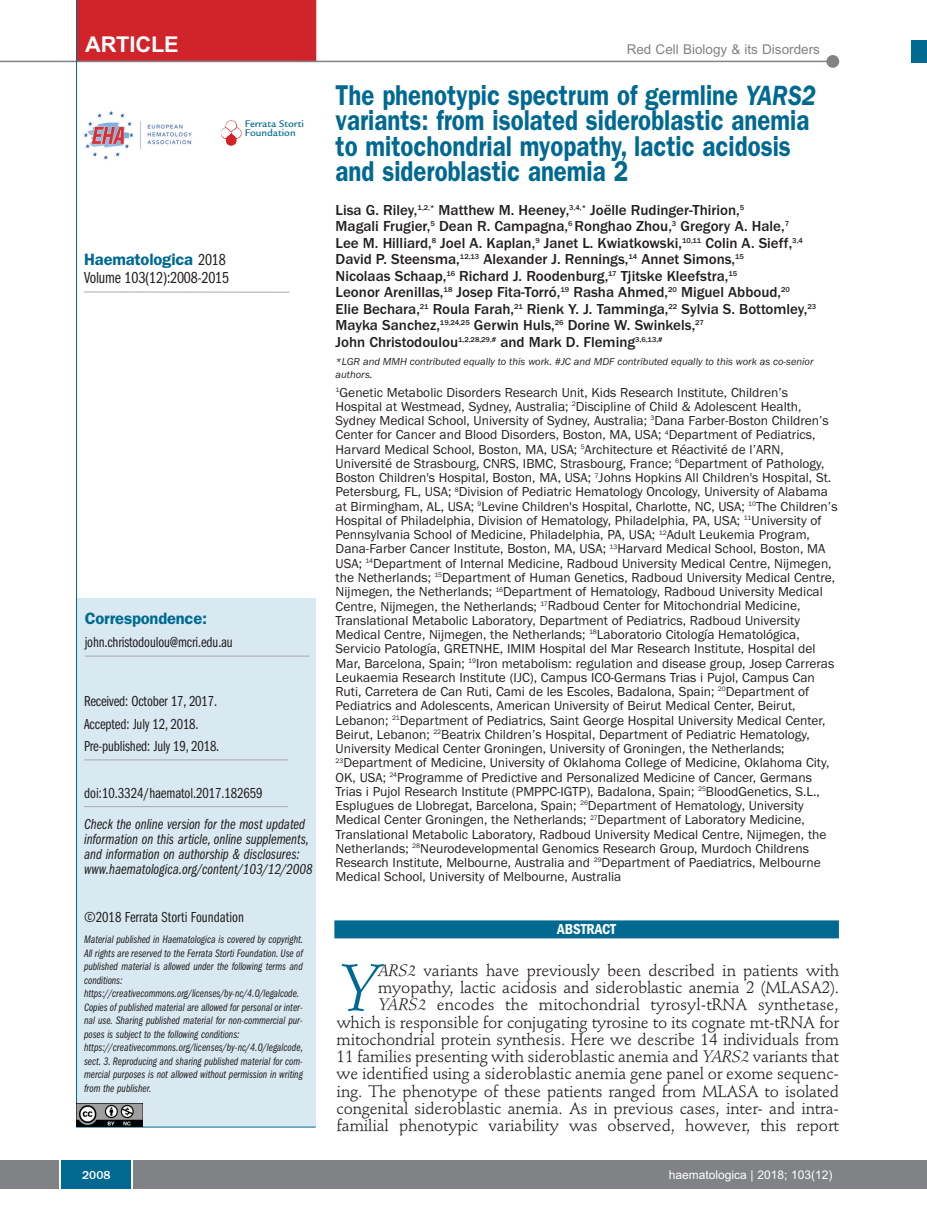
<style>
.page{position:relative;width:927px;height:1225px;background:#fff}
.page>*{position:absolute;margin:0;border:0;box-sizing:border-box;transform-origin:0 0}
.t1{font:italic 64.65px "Stempel Schneidler";color:#006991}
.t2{font:600 28.8px/25.5px "Franklin Gothic";color:#006991;scale:.83 1}
.t3{font:700 21.75px "Arial";letter-spacing:-.01em;color:#fff}
.t4{font:16.5px/17.2px "Stempel Schneidler";letter-spacing:-.01em;color:#231f20;text-align:right}
.t5{font:600 16.5px "Franklin Gothic";letter-spacing:-.01em;color:#006991}
.t6{font:16.5px "Franklin Gothic Book Cmpr";letter-spacing:-.01em;color:#231f20}
.t7{font:500 15px/16.5px "Franklin Gothic";color:#231f20}
.t8{font:15px/22.5px "Franklin Gothic Book Cmpr";letter-spacing:-.01em;color:#231f20}
.t9{font:15px/15px "Franklin Gothic Book Cmpr Ital";color:#231f20}
.t10{font:600 condensed 15px "Franklin Gothic";letter-spacing:-.005em;color:#fff}
.t11{font:13.5px/14.2px "Franklin Gothic";color:#231f20}
.t12{font:13.5px "Arial";color:#808285}
.t13{font:12px "Arial";color:#fff}
.t14{font:500 12px "Franklin Gothic";color:#fff}
.t15{font:11.25px/13.5px "Franklin Gothic Book Cmpr Ital";color:#231f20}
.t16{font:italic 10.5px/13.5px "Franklin Gothic";color:#231f20}
.t17{font:500 10.5px/9px "Legacy Sans";color:#006991}
.s1{font-family:"Franklin Gothic Book Cmpr";font-weight:400;color:#231f20}
.s2{font-style:italic}
</style>
<div class="page">
<div style="left:911px;top:40px;width:16px;height:22px;background:#006991"></div>
<div style="left:910px;top:1160px;width:17px;height:28px;background:#808285"></div>
<div style="left:0;top:1160px;width:910px;height:28px;background:#808285"></div>
<div style="left:61px;top:1160px;width:71px;height:28px;background:#006991"></div>
<svg style="left:60px;top:1160px;width:1px;height:28px"></svg>
<svg style="left:132px;top:1160px;width:1px;height:28px"></svg>
<div style="left:77px;top:598px;width:239px;height:529px;background:#d8e9f1"></div>
<hr style="left:84px;top:759px;width:204px;height:1px;background:#a8a9ad">
<hr style="left:85px;top:656px;width:225px;height:1px;background:#a8a9ad">
<hr style="left:76px;top:1126px;width:240px;height:1px;background:#006991">
<img style="left:221px;top:120px;width:20px;height:26px">
<img style="left:83px;top:111px;width:109px;height:49px">
<hr style="left:84px;top:292px;width:206px;height:1px;background:#a8a9ad">
<div style="left:77px;top:0;width:239px;height:62px;background:#d1232a"></div>
<hr style="left:0;top:61px;width:830px;height:1px;background:#808285">
<div style="left:826px;top:55px;width:13px;height:13px;background:#808285;border-radius:50%"></div>
<hr style="left:84px;top:806px;width:204px;height:1px;background:#a8a9ad">
<hr style="left:76px;top:0;width:1px;height:1126px;background:#006991">
<img style="left:77px;top:1103px;width:65px;height:23px">
<div style="left:334px;top:920px;width:505px;height:18px;background:#006991"></div>
<h3 class="t3" style="left:85px;top:32px;width:95px">ARTICLE</h3>
<p class="t12" style="left:627px;top:42px;width:195px">Red Cell Biology &amp; its Disorders</p>
<p class="t17" style="left:245px;top:120px;width:61px">Ferrata Storti<br>Foundation</p>
<p class="t5" style="left:84px;top:254px;width:143px">Haematologica <span class="s1">2018</span></p>
<p class="t6" style="left:84px;top:272px;width:146px">Volume 103(12):2008-2015</p>
<p class="t5" style="left:85px;top:612px;width:124px">Correspondence:</p>
<p class="t8" style="left:85px;top:632px;width:150px">john.christodoulou@mcri.edu.au</p>
<p class="t8" style="left:84px;top:691px;width:137px">Received: October 17, 2017.<br>Accepted: July 12, 2018.<br>Pre-published: July 19, 2018.</p>
<p class="t8" style="left:84px;top:783px;width:180px">doi:10.3324/haematol.2017.182659</p>
<p class="t9" style="left:84px;top:817px;width:230px">Check the online version for the most updated information on this article, online supplements, and information on authorship &amp; disclosures: www.haematologica.org/content/103/12/2008</p>
<p class="t8" style="left:84px;top:907px;width:161px">©2018 Ferrata Storti Foundation</p>
<p class="t15" style="left:84px;top:933px;width:221px">Material published in Haematologica is covered by copyright.<br>All rights are reserved to the Ferrata Storti Foundation. Use of published material is allowed under the following terms and conditions: https://creativecommons.org/licenses/by-nc/4.0/legalcode.<br>Copies of published material are allowed for personal or inter&shy;nal use. Sharing published material for non-commercial pur&shy;poses is subject to the following conditions: https://creativecommons.org/licenses/by-nc/4.0/legalcode, sect. 3. Reproducing and sharing published material for com&shy;mercial purposes is not allowed without permission in writing from the publisher.</p>
<h2 class="t2" style="left:336px;top:85px;width:580px">The phenotypic spectrum of germline <span class="s2">YARS2 </span>variants: from isolated sideroblastic anemia to mitochondrial myopathy, lactic acidosis and sideroblastic anemia 2</h2>
<p class="t7" style="left:336px;top:201px;width:482px">Lisa G. Riley,<sup>1,2,*</sup> Matthew M. Heeney,<sup>3,4,*</sup> Joëlle Rudinger-Thirion,<sup>5<br></sup>Magali Frugier,<sup>5</sup> Dean R. Campagna,<sup>6</sup> Ronghao Zhou,<sup>3</sup> Gregory A. Hale,<sup>7<br></sup>Lee M. Hilliard,<sup>8</sup> Joel A. Kaplan,<sup>9</sup> Janet L. Kwiatkowski,<sup>10,11</sup> Colin A. Sieff,<sup>3,4<br></sup>David P. Steensma,<sup>12,13</sup> Alexander J. Rennings,<sup>14</sup> Annet Simons,<sup>15<br></sup>Nicolaas Schaap,<sup>16</sup> Richard J. Roodenburg,<sup>17</sup> Tjitske Kleefstra,<sup>15<br></sup>Leonor Arenillas,<sup>18</sup> Josep Fita-Torró,<sup>19</sup> Rasha Ahmed,<sup>20</sup> Miguel Abboud,<sup>20<br></sup>Elie Bechara,<sup>21</sup> Roula Farah,<sup>21</sup> Rienk Y. J. Tamminga,<sup>22</sup> Sylvia S. Bottomley,<sup>23<br></sup>Mayka Sanchez,<sup>19,24,25</sup> Gerwin Huls,<sup>26</sup> Dorine W. Swinkels,<sup>27<br></sup>John Christodoulou<sup>1,2,28,29,#</sup> and Mark D. Fleming<sup>3,6,13,#</sup></p>
<p class="t16" style="left:336px;top:354px;width:480px">*LGR and MMH contributed equally to this work. #JC and MDF contributed equally to this work as co-senior authors.</p>
<p class="t11" style="left:336px;top:385px;width:503px"><sup>1</sup>Genetic Metabolic Disorders Research Unit, Kids Research Institute, Children’s Hospital at Westmead, Sydney, Australia; <sup>2</sup>Discipline of Child &amp; Adolescent Health, Sydney Medical School, University of Sydney, Australia; <sup>3</sup>Dana Farber-Boston Children’s Center for Cancer and Blood Disorders, Boston, MA, USA; <sup>4</sup>Department of Pediatrics, Harvard Medical School, Boston, MA, USA; <sup>5</sup>Architecture et Réactivité de l’ARN, Université de Strasbourg, CNRS, IBMC, Strasbourg, France; <sup>6</sup>Department of Pathology, Boston Children's Hospital, Boston, MA, USA; <sup>7</sup>Johns Hopkins All Children's Hospital, St.<br>Petersburg, FL, USA; <sup>8</sup>Division of Pediatric Hematology Oncology, University of Alabama at Birmingham, AL, USA; <sup>9</sup>Levine Children's Hospital, Charlotte, NC, USA; <sup>10</sup>The Children’s Hospital of Philadelphia, Division of Hematology, Philadelphia, PA, USA; <sup>11</sup>University of Pennsylvania School of Medicine, Philadelphia, PA, USA; <sup>12</sup>Adult Leukemia Program, Dana-Farber Cancer Institute, Boston, MA, USA; <sup>13</sup>Harvard Medical School, Boston, MA USA; <sup>14</sup>Department of Internal Medicine, Radboud University Medical Centre, Nijmegen, the Netherlands; <sup>15</sup>Department of Human Genetics, Radboud University Medical Centre, Nijmegen, the Netherlands; <sup>16</sup>Department of Hematology, Radboud University Medical Centre, Nijmegen, the Netherlands; <sup>17</sup>Radboud Center for Mitochondrial Medicine, Translational Metabolic Laboratory, Department of Pediatrics, Radboud University Medical Centre, Nijmegen, the Netherlands; <sup>18</sup>Laboratorio Citología Hematológica, Servicio Patología, GRETNHE, IMIM Hospital del Mar Research Institute, Hospital del Mar, Barcelona, Spain; <sup>19</sup>Iron metabolism: regulation and disease group, Josep Carreras Leukaemia Research Institute (IJC), Campus ICO-Germans Trias i Pujol, Campus Can Ruti, Carretera de Can Ruti, Cami de les Escoles, Badalona, Spain; <sup>20</sup>Department of Pediatrics and Adolescents, American University of Beirut Medical Center, Beirut, Lebanon; <sup>21</sup>Department of Pediatrics, Saint George Hospital University Medical Center, Beirut, Lebanon; <sup>22</sup>Beatrix Children’s Hospital, Department of Pediatric Hematology, University Medical Center Groningen, University of Groningen, the Netherlands; <sup>23</sup>Department of Medicine, University of Oklahoma College of Medicine, Oklahoma City, OK, USA; <sup>24</sup>Programme of Predictive and Personalized Medicine of Cancer, Germans Trias i Pujol Research Institute (PMPPC-IGTP), Badalona, Spain; <sup>25</sup>BloodGenetics, S.L., Esplugues de Llobregat, Barcelona, Spain; <sup>26</sup>Department of Hematology, University Medical Center Groningen, the Netherlands; <sup>27</sup>Department of Laboratory Medicine, Translational Metabolic Laboratory, Radboud University Medical Centre, Nijmegen, the Netherlands; <sup>28</sup>Neurodevelopmental Genomics Research Group, Murdoch Childrens Research Institute, Melbourne, Australia and <sup>29</sup>Department of Paediatrics, Melbourne Medical School, University of Melbourne, Australia</p>
<p class="t10" style="left:557px;top:924px;width:60px">ABSTRACT</p>
<p class="t4" style="left:337px;top:963px;width:504px"><span class="s2">ARS2</span> variants have previously been described in patients with myopathy, lactic acidosis and sideroblastic anemia 2 (MLASA2).<br><span class="s2">YARS2</span> encodes the mitochondrial tyrosyl-tRNA synthetase, which is responsible for conjugating tyrosine to its cognate mt-tRNA for mitochondrial protein synthesis. Here we describe 14 individuals from 11 families presenting with sideroblastic anemia and <span class="s2">YARS2</span> variants that we identified using a sideroblastic anemia gene panel or exome sequenc&shy;ing. The phenotype of these patients ranged from MLASA to isolated congenital sideroblastic anemia. As in previous cases, inter- and intra&shy;familial phenotypic variability was observed, however, this report</p>
<h1 class="t1" style="left:337px;top:961px;width:43px">Y</h1>
<p class="t14" style="left:82px;top:1167px;width:30px">2008</p>
<p class="t13" style="left:669px;top:1167px;width:165px">haematologica | 2018; 103(12)</p>
</div>
